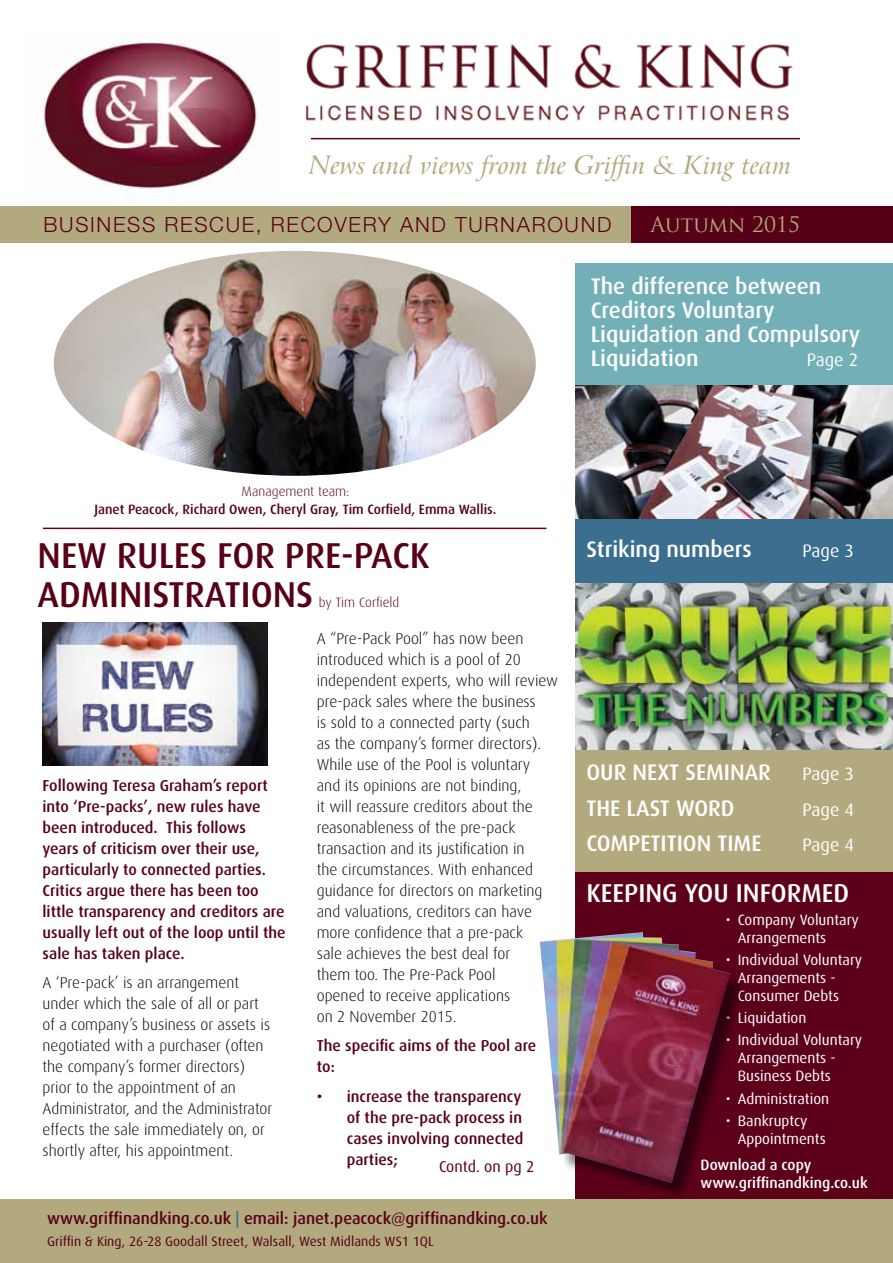
<style>
.page{position:relative;width:893px;height:1263px;background:#fff}
.page>*{position:absolute;margin:0;border:0;box-sizing:border-box;transform-origin:0 0}
.t1{font:500 36px/39px "Dax";color:#570117}
.t2{font:500 25.8px "Dax";color:#fff}
.t3{font:italic 25.5px "Arrus BT";color:#b3a97e}
.t4{font:500 22.5px/24px "Dax";color:#fff}
.t5{font:300 21px "Helvetica Neue";letter-spacing:.08em;color:#570117}
.t6{font:21px "Trajan Pro";color:#b3a97e}
.t7{font:18px "Dax";color:#fff}
.t8{font:500 16.5px "Dax";color:#570117}
.t9{font:300 15.75px/21px "Dax";color:#000}
.t10{font:500 15.75px/21px "Dax";color:#570117}
.t11{font:15.75px "Dax";color:#570117}
.t12{font:15px/18px "Dax";color:#fff}
.t13{font:500 15px/18px "Dax";color:#fff}
.t14{font:500 13.5px "Dax";color:#570117}
.t15{font:13.5px "Dax";color:#570117}
.t16{font:300 13.5px "Dax";color:#570117}
.s1{color:#3b6e8f}
</style>
<div class="page">
<img style="left:41px;top:39px;width:218px;height:155px">
<img style="left:575px;top:385px;width:318px;height:134px">
<div style="left:0;top:206px;width:646px;height:37px;background:#b3a97e"></div>
<div style="left:575px;top:872px;width:318px;height:391px;background:#5d011a"></div>
<div style="left:0;top:1199px;width:893px;height:64px;background:#b3a97e"></div>
<img style="left:575px;top:583px;width:318px;height:167px">
<div style="left:543px;top:935px;width:205px;height:266px;background:#000;opacity:.5"></div>
<img style="left:540px;top:932px;width:190px;height:251px">
<div style="left:575px;top:263px;width:318px;height:122px;background:#73afb7"></div>
<img style="left:305px;top:44px;width:488px;height:77px">
<hr style="left:311px;top:138px;width:489px;height:1px;background:#570117">
<div style="left:575px;top:750px;width:318px;height:122px;background:#b3a97e"></div>
<div style="left:632px;top:206px;width:261px;height:37px;background:#570117"></div>
<img style="left:54px;top:251px;width:482px;height:225px">
<hr style="left:43px;top:528px;width:503px;height:1px;background:#5d011a">
<img style="left:43px;top:622px;width:225px;height:143px">
<div style="left:575px;top:519px;width:318px;height:64px;background:#3b6e8f"></div>
<h3 class="t3" style="left:309px;top:149px;width:484px">News and views from the Griffin &amp; King team</h3>
<h3 class="t5" style="left:44px;top:211px;width:569px">BUSINESS RESCUE, RECOVERY AND TURNAROUND</h3>
<h3 class="t6" style="left:651px;top:211px;width:151px">Autumn 2015</h3>
<h3 class="t4" style="left:591px;top:275px;width:271px">The difference between<br>Creditors Voluntary<br>Liquidation and Compulsory<br>Liquidation</h3>
<p class="t7" style="left:807px;top:350px;width:53px">Page 2</p>
<p class="t16" style="left:241px;top:484px;width:109px">Management team:</p>
<p class="t14" style="left:94px;top:502px;width:404px">Janet Peacock, Richard Owen, Cheryl Gray, Tim Corfield, Emma Wallis.</p>
<h1 class="t1" style="left:38px;top:536px;width:394px">NEW RULES FOR PRE-PACK<br>ADMINISTRATIONS</h1>
<p class="t16" style="left:319px;top:594px;width:82px">by Tim Corfield</p>
<p class="t10" style="left:43px;top:775px;width:245px">Following Teresa Graham’s report into ‘Pre-packs’, new rules have been introduced. This follows years of criticism over their use, particularly to connected parties.<br>Critics argue there has been too little transparency and creditors are usually left out of the loop until the sale has taken place.</p>
<p class="t9" style="left:43px;top:972px;width:231px">A ‘Pre-pack’ is an arrangement under which the sale of all or part of a company’s business or assets is negotiated with a purchaser (often the company’s former directors) prior to the appointment of an Administrator, and the Administrator effects the sale immediately on, or shortly after, his appointment.</p>
<p class="t9" style="left:317px;top:628px;width:243px">A “Pre-Pack Pool” has now been introduced which is a pool of 20 independent experts, who will review pre-pack sales where the business<br>is sold to a connected party (such<br>as the company’s former directors).<br>While use of the Pool is voluntary<br>and its opinions are not binding,<br>it will reassure creditors about the reasonableness of the pre-pack transaction and its justification in<br>the circumstances. With enhanced guidance for directors on marketing and valuations, creditors can have more confidence that a pre-pack<br>sale achieves the best deal for<br>them too. The Pre-Pack Pool<br>opened to receive applications<br>on 2 November 2015.</p>
<p class="t10" style="left:317px;top:1035px;width:221px">The specific aims of the Pool are to:</p>
<p class="t10" style="left:347px;top:1086px;width:178px;text-indent:-30px">• increase the transparency of the pre-pack process in cases involving connected parties;</p>
<p class="t11" style="left:439px;top:1158px;width:97px">Contd. on pg 2</p>
<p class="t8" style="left:47px;top:1209px;width:502px">www.griffinandking.co.uk <span class="s1">|</span> email: janet.peacock@griffinandking.co.uk</p>
<p class="t15" style="left:47px;top:1234px;width:388px">Griffin &amp; King, 26-28 Goodall Street, Walsall, West Midlands WS1 1QL</p>
<h3 class="t4" style="left:586px;top:537px;width:167px">Striking numbers</h3>
<p class="t7" style="left:802px;top:541px;width:53px">Page 3</p>
<h3 class="t4" style="left:586px;top:761px;width:186px">OUR NEXT SEMINAR</h3>
<p class="t7" style="left:802px;top:764px;width:53px">Page 3</p>
<h3 class="t4" style="left:586px;top:796px;width:150px">THE LAST WORD</h3>
<p class="t7" style="left:802px;top:800px;width:53px">Page 4</p>
<h3 class="t4" style="left:586px;top:832px;width:177px">COMPETITION TIME</h3>
<p class="t7" style="left:802px;top:835px;width:53px">Page 4</p>
<h2 class="t2" style="left:586px;top:879px;width:264px">KEEPING YOU INFORMED</h2>
<p class="t12" style="left:738px;top:910px;width:123px;text-indent:-12px">• Company Voluntary<br>Arrangements</p>
<p class="t12" style="left:738px;top:951px;width:126px;text-indent:-12px">• Individual Voluntary<br>Arrangements -<br>Consumer Debts</p>
<p class="t12" style="left:726px;top:1009px;width:82px">• Liquidation</p>
<p class="t12" style="left:738px;top:1031px;width:126px;text-indent:-12px">• Individual Voluntary<br>Arrangements -<br>Business Debts</p>
<p class="t12" style="left:726px;top:1089px;width:105px">• Administration</p>
<p class="t12" style="left:738px;top:1112px;width:90px;text-indent:-12px">• Bankruptcy<br>Appointments</p>
<p class="t13" style="left:701px;top:1155px;width:169px">Download a copy www.griffinandking.co.uk</p>
</div>
